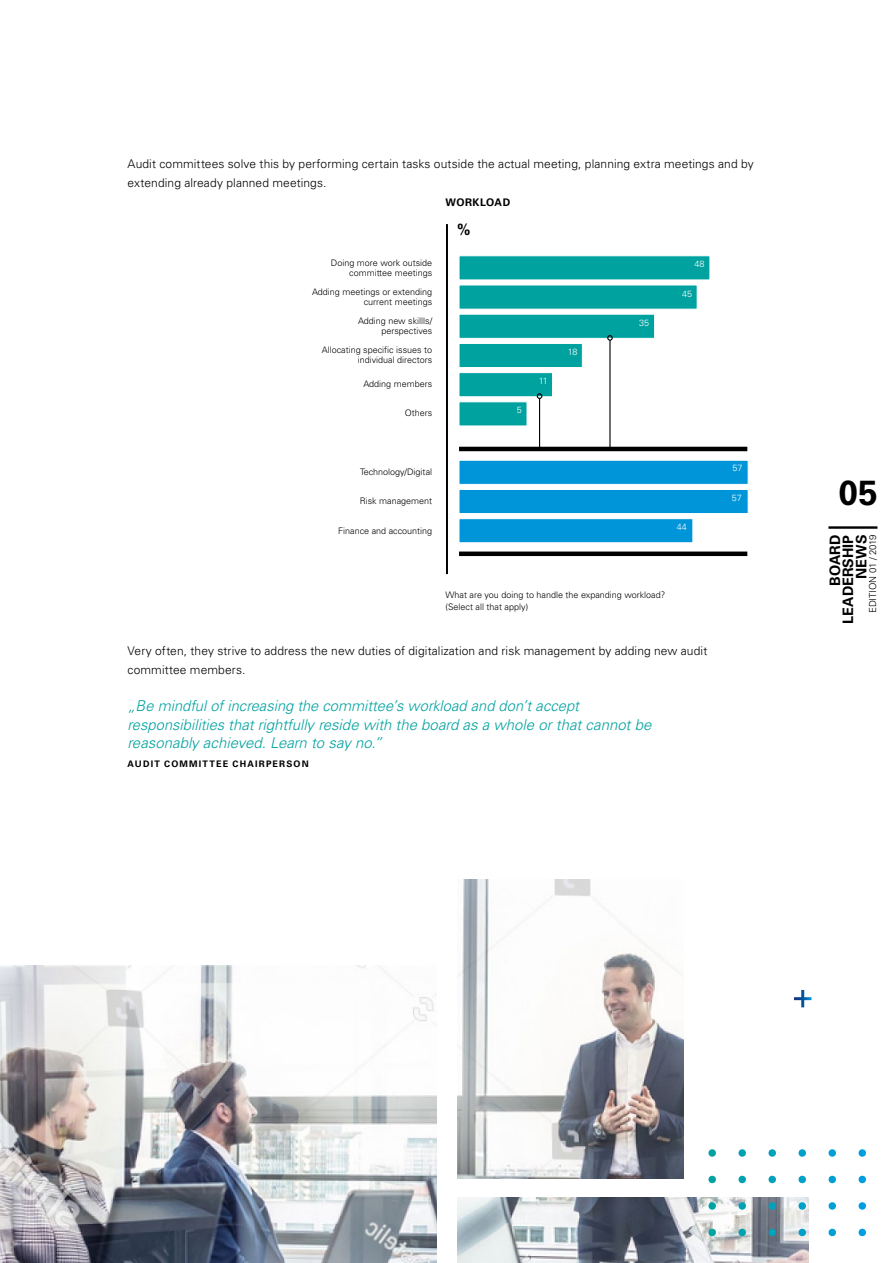
<style>
.page{position:relative;width:893px;height:1263px;background:#fff}
.page>*{position:absolute;margin:0;border:0;box-sizing:border-box;transform-origin:0 0}
.t1{font:700 34.8px "Univers LT Std";color:#000}
.t2{font:italic 300 15px/18.8px "Univers LT Std";color:#00a2a0}
.t3{font:700 15px "Univers LT Std";color:#000}
.t4{font:700 14.4px/13.2px "Univers LT Std";color:#000;text-align:right}
.t5{font:300 12px/18.8px "Univers LT Std";letter-spacing:.01em;color:#000}
.t6{font:700 10.5px "Univers LT Std";letter-spacing:.04em;color:#000}
.t7{font:300 9.6px "Univers LT Std";color:#000}
.t8{font:300 9px/10.5px "Univers LT Std";color:#000;text-align:right}
.t9{font:700 9px "Univers LT Std";letter-spacing:.13em;color:#000}
.t10{font:300 9px "Univers LT Std";color:#fff}
</style>
<div class="page">
<hr style="left:446px;top:224px;width:2px;height:350px;background:#000">
<div style="left:459px;top:255px;width:251px;height:25px;background:#00a2a0;border:1px solid #fff"></div>
<div style="left:459px;top:285px;width:239px;height:25px;background:#00a2a0;border:1px solid #fff"></div>
<div style="left:459px;top:372px;width:94px;height:25px;background:#00a2a0;border:1px solid #fff"></div>
<div style="left:459px;top:314px;width:196px;height:25px;background:#00a2a0;border:1px solid #fff"></div>
<div style="left:459px;top:401px;width:68px;height:25px;background:#00a2a0;border:1px solid #fff"></div>
<div style="left:459px;top:460px;width:290px;height:25px;background:#0095d8;border:1px solid #fff"></div>
<div style="left:459px;top:343px;width:124px;height:25px;background:#00a2a0;border:1px solid #fff"></div>
<div style="left:459px;top:489px;width:290px;height:25px;background:#0095d8;border:1px solid #fff"></div>
<div style="left:459px;top:518px;width:234px;height:25px;background:#0095d8;border:1px solid #fff"></div>
<hr style="left:609px;top:340px;width:2px;height:111px;background:#000">
<svg style="left:607px;top:335px;width:6px;height:6px"></svg>
<hr style="left:539px;top:398px;width:1px;height:53px;background:#000">
<svg style="left:537px;top:393px;width:5px;height:6px"></svg>
<hr style="left:459px;top:447px;width:288px;height:4px;background:#000">
<div style="left:459px;top:551px;width:288px;height:5px;background:#000"></div>
<svg style="left:794px;top:990px;width:17px;height:17px"></svg>
<img style="left:0;top:965px;width:436px;height:298px">
<img style="left:458px;top:1197px;width:350px;height:66px">
<img style="left:457px;top:879px;width:226px;height:300px">
<svg style="left:708px;top:1149px;width:158px;height:87px"></svg>
<hr style="left:828px;top:526px;width:49px;height:3px;background:#000">
<h3 class="t5" style="left:128px;top:155px;width:628px">Audit committees solve this by performing certain tasks outside the actual meeting, planning extra meetings and by extending already planned meetings.</h3>
<p class="t6" style="left:446px;top:196px;width:66px">WORKLOAD</p>
<p class="t8" style="left:331px;top:257px;width:103px">Doing more work outside committee meetings</p>
<p class="t8" style="left:312px;top:286px;width:122px">Adding meetings or extending current meetings</p>
<p class="t8" style="left:358px;top:315px;width:76px">Adding new skillls/ perspectives</p>
<p class="t8" style="left:322px;top:344px;width:112px">Allocating specific issues to individual directors</p>
<p class="t8" style="left:363px;top:379px;width:70px">Adding members</p>
<p class="t8" style="left:405px;top:408px;width:29px">Others</p>
<p class="t8" style="left:360px;top:467px;width:74px">Technology/Digital</p>
<p class="t8" style="left:360px;top:496px;width:74px">Risk management</p>
<p class="t8" style="left:338px;top:525px;width:96px">Finance and accounting</p>
<h2 class="t3" style="left:457px;top:221px;width:15px">%</h2>
<p class="t10" style="left:517px;top:405px;width:7px">5</p>
<p class="t10" style="left:539px;top:375px;width:10px">11</p>
<p class="t10" style="left:568px;top:346px;width:11px">18</p>
<p class="t10" style="left:639px;top:317px;width:12px">35</p>
<p class="t10" style="left:695px;top:259px;width:12px">48</p>
<p class="t10" style="left:682px;top:288px;width:12px">45</p>
<p class="t10" style="left:677px;top:522px;width:12px">44</p>
<p class="t8" style="left:446px;top:589px;width:221px;line-height:12px;text-align:left">What are you doing to handle the expanding workload? (Select all that apply)</p>
<h3 class="t5" style="left:128px;top:641px;width:581px">Very often, they strive to address the new duties of digitalization and risk management by adding new audit committee members.</h3>
<h2 class="t2" style="left:128px;top:696px;width:525px">„Be mindful of increasing the committee’s workload and don’t accept responsibilities that rightfully reside with the board as a whole or that cannot be reasonably achieved. Learn to say no.”</h2>
<p class="t9" style="left:128px;top:759px;width:183px">AUDIT COMMITTEE CHAIRPERSON</p>
<p class="t10" style="left:732px;top:463px;width:12px">57</p>
<p class="t10" style="left:732px;top:492px;width:12px">57</p>
<h1 class="t1" style="left:838px;top:472px;width:41px">05</h1>
<h3 class="t4" style="left:828px;top:623px;width:90px;rotate:-90deg">BOARD<br>LEADERSHIP<br>NEWS</h3>
<p class="t7" style="left:867px;top:613px;width:80px;rotate:-90deg">EDITION 01 / 2019</p>
</div>
